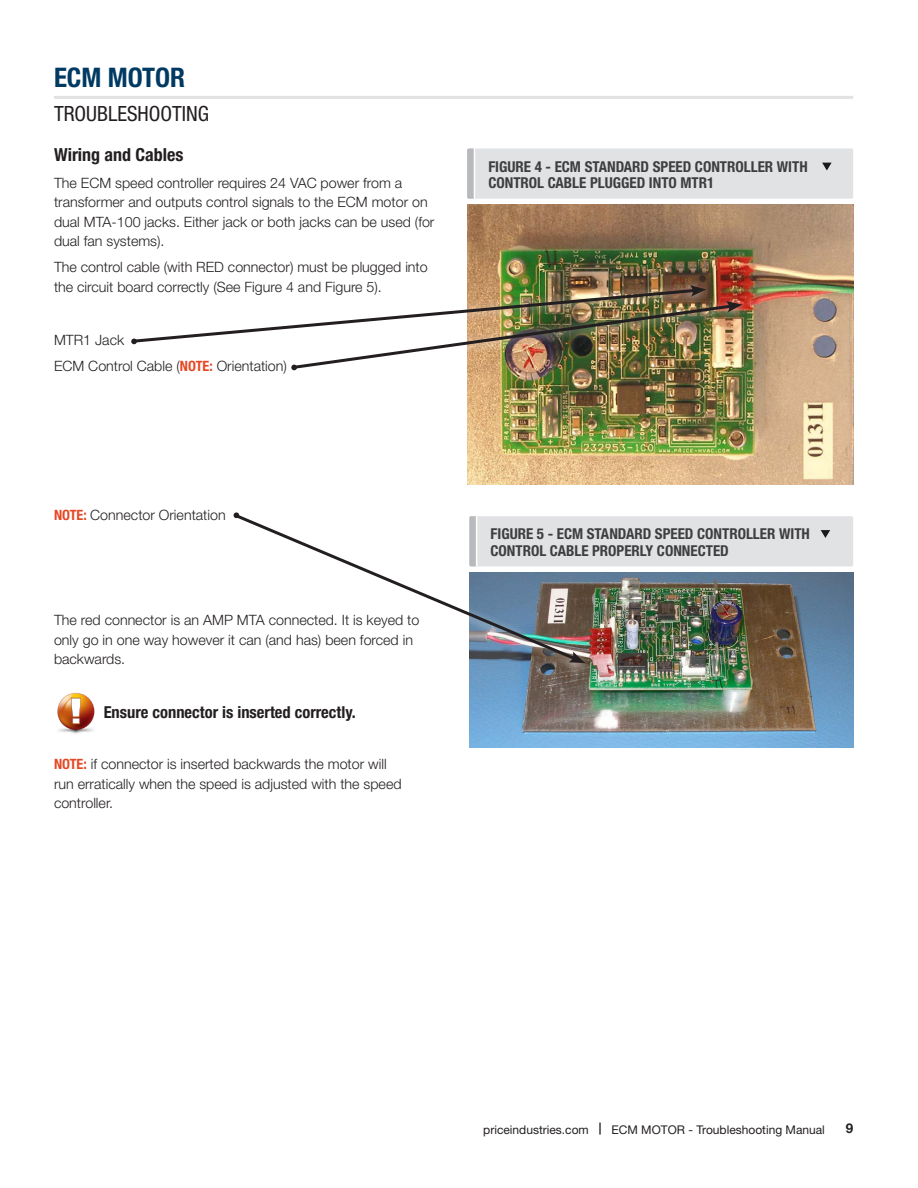
<style>
.page{position:relative;width:918px;height:1188px;background:#fff}
.page>*{position:absolute;margin:0;border:0;box-sizing:border-box;transform-origin:0 0}
.t1{font:700 condensed 27px "Helvetica Neue LT Std";color:#003a62}
.t2{font:condensed 21px "Helvetica Neue LT Std";color:#231f20}
.Title__1{font:700 condensed 18px "Helvetica Neue LT Std";color:#231f20}
.Body{font:700 condensed 16.5px "Helvetica Neue LT Std";color:#231f20}
.Image_Caption_Descri{font:700 condensed 15px/16.5px "Helvetica Neue LT Std";color:#3e3e3f}
.Body-2{font:300 14.25px/19.5px "Helvetica Neue LT Std";color:#231f20}
.t3{font:700 13.5px "Helvetica Neue LT Std";color:#231f20}
.t4{font:12px "Helvetica Neue LT Std";color:#231f20}
.s1{font-weight:700;font-stretch:condensed;color:#e54824}
.s2{font-weight:700}
</style>
<div class="page">
<hr style="left:54px;top:96px;width:799px;height:3px;background:#e1e2e4">
<div style="left:468px;top:148px;width:385px;height:51px;background:#e1e2e4;border-radius:2px"></div>
<svg style="left:822px;top:163px;width:10px;height:8px"></svg>
<hr style="left:474px;top:149px;width:1px;height:50px;background:#fff">
<svg style="left:467px;top:148px;width:7px;height:51px"></svg>
<img style="left:467px;top:205px;width:386px;height:279px">
<div style="left:470px;top:516px;width:383px;height:50px;background:#e1e2e4;border-radius:2px"></div>
<svg style="left:821px;top:530px;width:9px;height:8px"></svg>
<img style="left:469px;top:572px;width:384px;height:175px">
<img style="left:57px;top:692px;width:38px;height:42px">
<img style="left:467px;top:210px;width:249px;height:212px">
<img style="left:467px;top:261px;width:286px;height:153px">
<img style="left:467px;top:439px;width:128px;height:299px">
<svg style="left:233px;top:512px;width:347px;height:151px"></svg>
<svg style="left:568px;top:651px;width:17px;height:12px"></svg>
<svg style="left:234px;top:512px;width:5px;height:6px"></svg>
<img style="left:131px;top:285px;width:611px;height:86px">
<h1 class="t1" style="left:54px;top:61px;width:89px">ECM Motor</h1>
<h2 class="t2" style="left:54px;top:102px;width:157px">TROUBLESHOOTING</h2>
<p class="Title__1" style="left:54px;top:144px;width:131px">Wiring and Cables</p>
<p class="Body-2" style="left:54px;top:172px;width:382px">The ECM speed controller requires 24 VAC power from a transformer and outputs control signals to the ECM motor on dual MTA-100 jacks. Either jack or both jacks can be used (for dual fan systems).</p>
<p class="Body-2" style="left:54px;top:257px;width:375px">The control cable (with RED connector) must be plugged into the circuit board correctly (See Figure 4 and Figure 5).</p>
<p class="Body-2" style="left:54px;top:330px;width:72px">MTR1 Jack</p>
<p class="Body-2" style="left:54px;top:356px;width:234px">ECM Control Cable (<span class="s1">NOTE:</span> Orientation)</p>
<p class="Image_Caption_Descri" style="left:488px;top:158px;width:321px">FIGURE 4 - ECM STANDARD SPEED CONTROLLER WITH<br>CONTROL CABLE PLUGGED INTO MTR1</p>
<p class="Body-2" style="left:54px;top:505px;width:173px"><span class="s1">NOTE:</span> Connector Orientation</p>
<p class="Body-2" style="left:54px;top:610px;width:367px">The red connector is an AMP MTA connected. It is keyed to only go in one way however it can (and has) been forced in backwards.</p>
<p class="Body" style="left:104px;top:703px;width:254px">Ensure connector is inserted correctly.</p>
<p class="Body-2" style="left:54px;top:754px;width:349px"><span class="s1">NOTE:</span> if connector is inserted backwards the motor will run erratically when the speed is adjusted with the speed controller.</p>
<p class="Image_Caption_Descri" style="left:491px;top:526px;width:321px">FIGURE 5 - ECM STANDARD SPEED CONTROLLER WITH<br>CONTROL CABLE PROPERLY CONNECTED</p>
<p class="t4" style="left:483px;top:1122px;width:343px">priceindustries.com <span class="s2">|</span> ECM Motor - Troubleshooting Manual</p>
<p class="t3" style="left:846px;top:1120px;width:9px">9</p>
</div>
